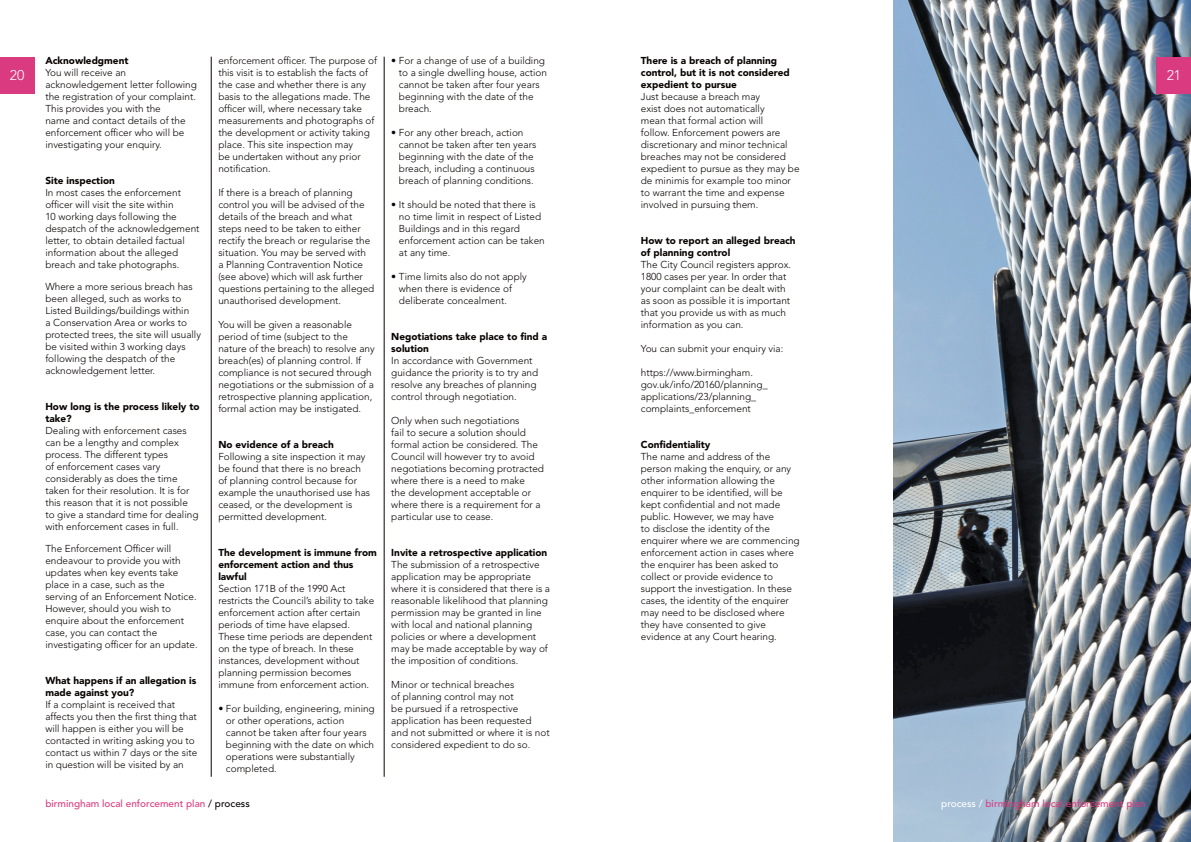
<style>
.page{position:relative;width:1191px;height:842px;background:#fff}
.page>*{position:absolute;margin:0;border:0;box-sizing:border-box;transform-origin:0 0}
.t1{font:300 14px "Avenir LT Std";color:#fff}
.t2{font:300 10px/12px "Avenir LT Std";color:#080302}
.t3{font:900 10px/12px "Avenir";color:#080302}
.t4{font:500 10px "Avenir";color:#da3b80}
.s1{color:#080302}
.s2{color:#fff}
</style>
<div class="page">
<img style="left:893px;top:0;width:298px;height:842px">
<div style="left:1157px;top:57px;width:34px;height:37px;background:#da3b80"></div>
<div style="left:0;top:57px;width:34px;height:37px;background:#da3b80"></div>
<hr style="left:384px;top:57px;width:1px;height:720px;background:#080302">
<hr style="left:211px;top:57px;width:1px;height:720px;background:#080302">
<p class="t2" style="left:399px;top:55px;width:150px;text-indent:-8px">• For a change of use of a building to a single dwelling house, action cannot be taken after four years beginning with the date of the breach.</p>
<p class="t2" style="left:399px;top:127px;width:139px;text-indent:-8px">• For any other breach, action cannot be taken after ten years beginning with the date of the breach, including a continuous breach of planning conditions.</p>
<p class="t2" style="left:399px;top:199px;width:147px;text-indent:-8px">• It should be noted that there is no time limit in respect of Listed<br>Buildings and in this regard enforcement action can be taken at any time.</p>
<p class="t2" style="left:399px;top:271px;width:129px;text-indent:-8px">• Time limits also do not apply when there is evidence of deliberate concealment.</p>
<p class="t3" style="left:391px;top:331px;width:157px">Negotiations take place to find a solution</p>
<p class="t2" style="left:391px;top:355px;width:148px">In accordance with Government guidance the priority is to try and resolve any breaches of planning control through negotiation.</p>
<p class="t2" style="left:391px;top:415px;width:154px">Only when such negotiations<br>fail to secure a solution should formal action be considered. The<br>Council will however try to avoid negotiations becoming protracted where there is a need to make<br>the development acceptable or where there is a requirement for a particular use to cease.</p>
<p class="t3" style="left:391px;top:547px;width:157px">Invite a retrospective application</p>
<p class="t2" style="left:391px;top:559px;width:160px">The submission of a retrospective application may be appropriate where it is considered that there is a reasonable likelihood that planning permission may be granted in line with local and national planning policies or where a development may be made acceptable by way of the imposition of conditions.</p>
<p class="t2" style="left:391px;top:679px;width:160px">Minor or technical breaches<br>of planning control may not<br>be pursued if a retrospective application has been requested and not submitted or where it is not considered expedient to do so.</p>
<p class="t2" style="left:218px;top:55px;width:160px">enforcement officer. The purpose of this visit is to establish the facts of the case and whether there is any basis to the allegations made. The officer will, where necessary take measurements and photographs of the development or activity taking place. This site inspection may<br>be undertaken without any prior notification.</p>
<p class="t2" style="left:218px;top:187px;width:157px">If there is a breach of planning control you will be advised of the details of the breach and what steps need to be taken to either rectify the breach or regularise the situation. You may be served with<br>a Planning Contravention Notice (see above) which will ask further questions pertaining to the alleged unauthorised development.</p>
<p class="t2" style="left:218px;top:319px;width:158px">You will be given a reasonable period of time (subject to the nature of the breach) to resolve any breach(es) of planning control. If compliance is not secured through negotiations or the submission of a retrospective planning application, formal action may be instigated.</p>
<p class="t3" style="left:218px;top:439px;width:117px">No evidence of a breach</p>
<p class="t2" style="left:218px;top:451px;width:153px">Following a site inspection it may be found that there is no breach of planning control because for example the unauthorised use has ceased, or the development is permitted development.</p>
<p class="t3" style="left:218px;top:547px;width:160px">The development is immune from enforcement action and thus lawful</p>
<p class="t2" style="left:218px;top:583px;width:157px">Section 171B of the 1990 Act restricts the Council’s ability to take enforcement action after certain periods of time have elapsed.<br>These time periods are dependent on the type of breach. In these instances, development without planning permission becomes immune from enforcement action.</p>
<p class="t2" style="left:226px;top:703px;width:150px;text-indent:-8px">• For building, engineering, mining or other operations, action cannot be taken after four years beginning with the date on which operations were substantially completed.</p>
<p class="t3" style="left:641px;top:55px;width:150px">There is a breach of planning control, but it is not considered expedient to pursue</p>
<p class="t2" style="left:641px;top:91px;width:160px">Just because a breach may<br>exist does not automatically<br>mean that formal action will<br>follow. Enforcement powers are discretionary and minor technical breaches may not be considered expedient to pursue as they may be de minimis for example too minor to warrant the time and expense involved in pursuing them.</p>
<p class="t3" style="left:641px;top:235px;width:156px">How to report an alleged breach of planning control</p>
<p class="t2" style="left:641px;top:259px;width:152px">The City Council registers approx.<br>1800 cases per year. In order that your complaint can be dealt with as soon as possible it is important that you provide us with as much information as you can.</p>
<p class="t2" style="left:641px;top:343px;width:144px">You can submit your enquiry via:</p>
<p class="t2" style="left:641px;top:367px;width:128px">https://www.birmingham. gov.uk/info/20160/planning_ applications/23/planning_ complaints_enforcement</p>
<p class="t3" style="left:641px;top:439px;width:71px">Confidentiality</p>
<p class="t2" style="left:641px;top:451px;width:160px">The name and address of the person making the enquiry, or any other information allowing the enquirer to be identified, will be kept confidential and not made public. However, we may have<br>to disclose the identity of the enquirer where we are commencing enforcement action in cases where the enquirer has been asked to collect or provide evidence to support the investigation. In these cases, the identity of the enquirer may need to be disclosed where they have consented to give evidence at any Court hearing.</p>
<p class="t3" style="left:45px;top:55px;width:85px">Acknowledgment</p>
<p class="t2" style="left:45px;top:67px;width:153px">You will receive an acknowledgement letter following the registration of your complaint.<br>This provides you with the<br>name and contact details of the enforcement officer who will be investigating your enquiry.</p>
<p class="t3" style="left:45px;top:175px;width:71px">Site inspection</p>
<p class="t2" style="left:45px;top:187px;width:156px">In most cases the enforcement officer will visit the site within<br>10 working days following the despatch of the acknowledgement letter, to obtain detailed factual information about the alleged breach and take photographs.</p>
<p class="t2" style="left:45px;top:281px;width:157px">Where a more serious breach has been alleged, such as works to<br>Listed Buildings/buildings within<br>a Conservation Area or works to protected trees, the site will usually be visited within 3 working days following the despatch of the acknowledgement letter.</p>
<p class="t3" style="left:45px;top:401px;width:156px">How long is the process likely to take?</p>
<p class="t2" style="left:45px;top:425px;width:155px">Dealing with enforcement cases can be a lengthy and complex process. The different types<br>of enforcement cases vary considerably as does the time taken for their resolution. It is for this reason that it is not possible to give a standard time for dealing with enforcement cases in full.</p>
<p class="t2" style="left:45px;top:543px;width:154px">The Enforcement Officer will endeavour to provide you with updates when key events take place in a case, such as the serving of an Enforcement Notice.<br>However, should you wish to enquire about the enforcement case, you can contact the investigating officer for an update.</p>
<p class="t3" style="left:45px;top:675px;width:152px">What happens if an allegation is made against you?</p>
<p class="t2" style="left:45px;top:699px;width:153px">If a complaint is received that affects you then the first thing that will happen is either you will be contacted in writing asking you to contact us within 7 days or the site in question will be visited by an</p>
<h1 class="t1" style="left:10px;top:67px;width:16px">20</h1>
<h1 class="t1" style="left:1166px;top:67px;width:16px">21</h1>
<p class="t4" style="left:45px;top:798px;width:206px">birmingham local enforcement plan <span class="s1">/ process</span></p>
<p class="t4" style="left:941px;top:798px;width:206px"><span class="s2">process /</span> birmingham local enforcement plan</p>
</div>
